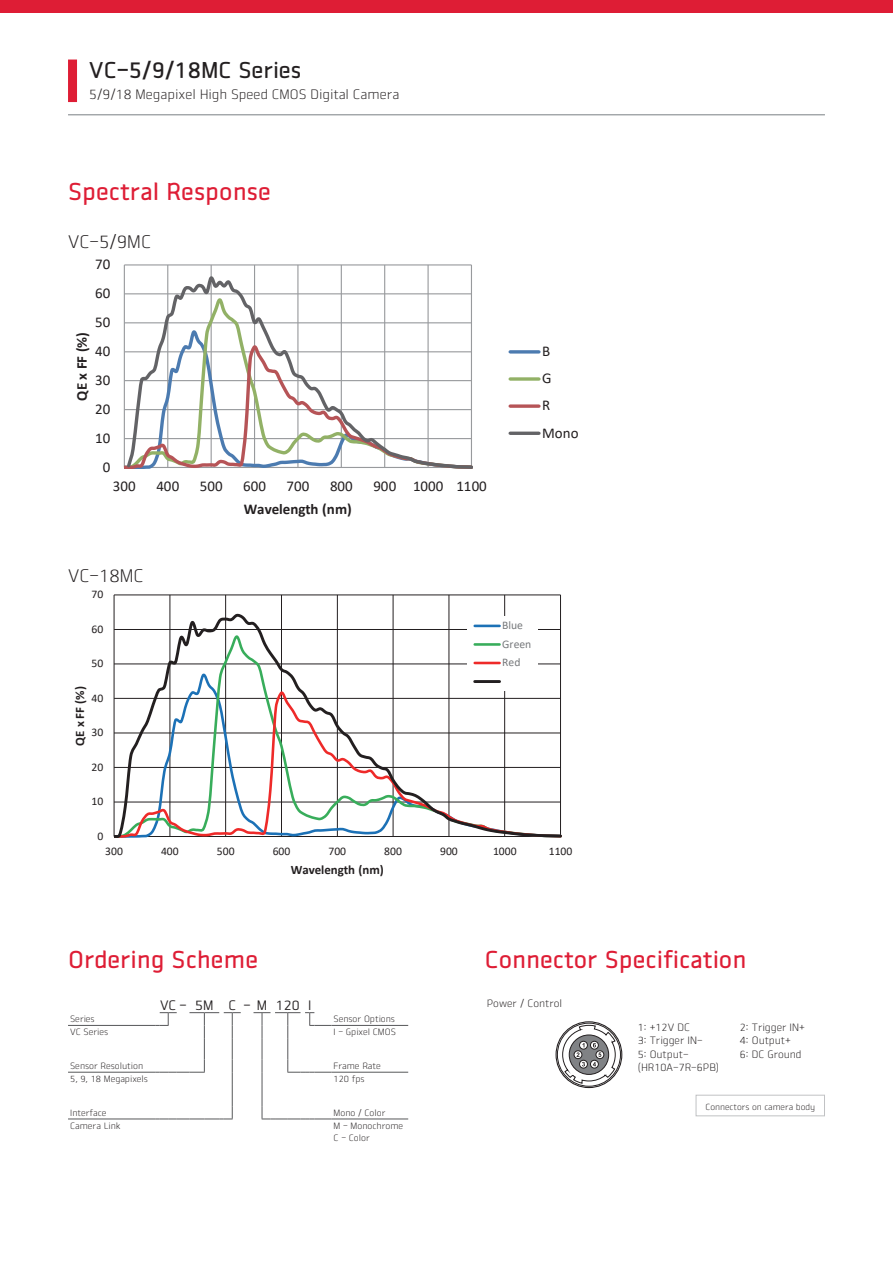
<style>
.page{position:relative;width:893px;height:1263px;background:#fff}
.page>*{position:absolute;margin:0;border:0;box-sizing:border-box;transform-origin:0 0}
.t1{font:24px "Vieworks B";color:#de1d35}
.t2{font:22.5px "Vieworks B";color:#231f20}
.Feature_Description{font:18px "Vieworks L";color:#231f20}
.t3{font:15px/27.2px "Calibri";color:#231f20}
.t4{font:700 15px "Calibri";color:#231f20}
.t5{font:13.5px "Vieworks L";color:#231f20}
.Ordering_Title{font:13.5px "Vieworks M";color:#231f20}
.t6{font:700 12.9px "Calibri";color:#231f20}
.t7{font:11.7px "Calibri";color:#231f20}
.t8{font:11.7px/18.6px "Calibri";letter-spacing:-.005em;color:#76787b}
.Connector_Descriptio{font:10.5px "Vieworks L";color:#231f20}
.Ordering_Tab{font:9px "Vieworks L";color:#231f20}
.t9{font:8.7px "Vieworks L";color:#231f20}
</style>
<div class="page">
<div style="left:0;top:0;width:893px;height:13px;background:#de1d35"></div>
<div style="left:68px;top:60px;width:9px;height:42px;background:#de1d35"></div>
<hr style="left:68px;top:115px;width:757px;height:1px;background:#797f84">
<hr style="left:68px;top:1025px;width:87px;height:1px;background:#57585a">
<hr style="left:68px;top:1072px;width:87px;height:1px;background:#57585a">
<hr style="left:68px;top:1118px;width:87px;height:1px;background:#57585a">
<hr style="left:331px;top:1118px;width:77px;height:1px;background:#57585a">
<hr style="left:331px;top:1072px;width:77px;height:1px;background:#57585a">
<svg style="left:254px;top:1012px;width:77px;height:107px"></svg>
<hr style="left:331px;top:1025px;width:77px;height:1px;background:#57585a">
<svg style="left:155px;top:1012px;width:86px;height:107px"></svg>
<hr style="left:124px;top:264px;width:347px;height:1px;background:#989a9d">
<hr style="left:167px;top:265px;width:1px;height:202px;background:#989a9d">
<hr style="left:211px;top:265px;width:1px;height:202px;background:#989a9d">
<hr style="left:254px;top:265px;width:1px;height:202px;background:#989a9d">
<hr style="left:297px;top:265px;width:1px;height:202px;background:#989a9d">
<hr style="left:341px;top:265px;width:1px;height:202px;background:#989a9d">
<hr style="left:384px;top:265px;width:1px;height:202px;background:#989a9d">
<hr style="left:427px;top:265px;width:2px;height:202px;background:#989a9d">
<hr style="left:471px;top:265px;width:1px;height:202px;background:#989a9d">
<hr style="left:124px;top:265px;width:1px;height:202px;background:#989a9d">
<svg style="left:125px;top:272px;width:348px;height:196px"></svg>
<svg style="left:510px;top:350px;width:29px;height:4px"></svg>
<svg style="left:510px;top:377px;width:29px;height:4px"></svg>
<svg style="left:510px;top:404px;width:29px;height:4px"></svg>
<hr style="left:510px;top:432px;width:29px;height:3px;background:#636366">
<hr style="left:114px;top:594px;width:446px;height:1px;background:#231f20">
<hr style="left:169px;top:595px;width:1px;height:241px;background:#231f20">
<hr style="left:225px;top:595px;width:1px;height:241px;background:#231f20">
<hr style="left:281px;top:595px;width:1px;height:241px;background:#231f20">
<hr style="left:337px;top:595px;width:1px;height:241px;background:#231f20">
<hr style="left:393px;top:595px;width:1px;height:241px;background:#231f20">
<hr style="left:448px;top:595px;width:1px;height:241px;background:#231f20">
<hr style="left:504px;top:595px;width:1px;height:241px;background:#231f20">
<hr style="left:560px;top:595px;width:1px;height:241px;background:#231f20">
<hr style="left:114px;top:595px;width:1px;height:241px;background:#231f20">
<svg style="left:114px;top:611px;width:447px;height:226px"></svg>
<div style="left:467px;top:617px;width:71px;height:74px;background:#fff"></div>
<hr style="left:475px;top:625px;width:25px;height:2px;background:#1c71b6">
<hr style="left:475px;top:643px;width:25px;height:3px;background:#38ad5b">
<hr style="left:475px;top:662px;width:25px;height:2px;background:#ee2a29">
<hr style="left:475px;top:680px;width:25px;height:3px;background:#231f20">
<div style="left:555px;top:1021px;width:67px;height:67px;border:1px solid #231f20;border-radius:50%"></div>
<div style="left:557px;top:1023px;width:64px;height:63px;border:1px solid #231f20;border-radius:50%"></div>
<svg style="left:562px;top:1025px;width:54px;height:59px"></svg>
<div style="left:696px;top:1095px;width:129px;height:21px;border:1px solid #c1c2c4"></div>
<h2 class="t2" style="left:89px;top:57px;width:214px">VC-5/9/18MC Series</h2>
<h3 class="t5" style="left:89px;top:87px;width:311px">5/9/18 Megapixel High Speed CMOS Digital Camera</h3>
<h1 class="t1" style="left:68px;top:177px;width:204px">Spectral Response</h1>
<p class="Feature_Description" style="left:68px;top:231px;width:85px">VC-5/9MC</p>
<p class="t3" style="left:95px;top:250px;width:17px">70</p>
<p class="t3" style="left:95px;top:279px;width:17px">60</p>
<p class="t3" style="left:95px;top:308px;width:17px">50</p>
<p class="t4" style="left:71px;top:401px;width:70px;rotate:-90deg">QE x FF (%)</p>
<p class="t3" style="left:95px;top:337px;width:17px">40</p>
<p class="t3" style="left:95px;top:366px;width:17px">30</p>
<p class="t3" style="left:95px;top:395px;width:17px">20</p>
<p class="t3" style="left:95px;top:424px;width:17px">10</p>
<p class="t3" style="left:103px;top:453px;width:9px">0</p>
<p class="t3" style="left:113px;top:472px;width:24px">300</p>
<p class="t3" style="left:156px;top:472px;width:24px">400</p>
<p class="t3" style="left:200px;top:472px;width:24px">500</p>
<p class="t3" style="left:243px;top:472px;width:24px">600</p>
<p class="t3" style="left:287px;top:472px;width:24px">700</p>
<p class="t3" style="left:330px;top:472px;width:24px">800</p>
<p class="t3" style="left:373px;top:472px;width:115px">900 1000 1100</p>
<p class="t4" style="left:244px;top:498px;width:110px">Wavelength (nm)</p>
<p class="t3" style="left:542px;top:337px;width:38px">B<br>G<br>R<br>Mono</p>
<p class="Feature_Description" style="left:68px;top:565px;width:77px">VC-18MC</p>
<p class="t7" style="left:92px;top:586px;width:13px">70</p>
<p class="t7" style="left:92px;top:621px;width:13px">60</p>
<p class="t7" style="left:92px;top:655px;width:13px">50</p>
<p class="t6" style="left:71px;top:745px;width:61px;rotate:-90deg">QE x FF (%)</p>
<p class="t7" style="left:92px;top:690px;width:13px">40</p>
<p class="t7" style="left:92px;top:724px;width:13px">30</p>
<p class="t7" style="left:92px;top:759px;width:13px">20</p>
<p class="t7" style="left:92px;top:793px;width:13px">10</p>
<p class="t7" style="left:97px;top:828px;width:7px">0</p>
<p class="t8" style="left:502px;top:616px;width:31px">Blue<br>Green<br>Red</p>
<p class="t7" style="left:105px;top:843px;width:19px">300</p>
<p class="t7" style="left:161px;top:843px;width:19px">400</p>
<p class="t7" style="left:217px;top:843px;width:19px">500</p>
<p class="t7" style="left:273px;top:843px;width:19px">600</p>
<p class="t7" style="left:328px;top:843px;width:19px">700</p>
<p class="t7" style="left:384px;top:843px;width:19px">800</p>
<p class="t7" style="left:440px;top:843px;width:19px">900</p>
<p class="t7" style="left:493px;top:843px;width:25px">1000</p>
<p class="t7" style="left:549px;top:843px;width:25px">1100</p>
<p class="t6" style="left:291px;top:861px;width:95px">Wavelength (nm)</p>
<h1 class="t1" style="left:68px;top:946px;width:192px">Ordering Scheme</h1>
<h1 class="t1" style="left:485px;top:946px;width:263px">Connector Specification</h1>
<p class="Ordering_Title" style="left:160px;top:997px;width:28px">VC -</p>
<p class="Ordering_Title" style="left:195px;top:997px;width:20px">5M</p>
<p class="Ordering_Title" style="left:228px;top:997px;width:9px">C</p>
<p class="Ordering_Title" style="left:243px;top:997px;width:25px">- M</p>
<p class="Ordering_Title" style="left:276px;top:997px;width:25px">120</p>
<p class="Ordering_Title" style="left:308px;top:997px;width:5px">I</p>
<p class="Ordering_Tab" style="left:70px;top:1014px;width:26px">Series</p>
<p class="Ordering_Tab" style="left:334px;top:1014px;width:63px">Sensor Options</p>
<p class="Ordering_Tab" style="left:70px;top:1027px;width:40px">VC Series</p>
<p class="Ordering_Tab" style="left:334px;top:1027px;width:64px">I - Gpixel CMOS</p>
<p class="Ordering_Tab" style="left:70px;top:1061px;width:74px">Sensor Resolution</p>
<p class="Ordering_Tab" style="left:334px;top:1061px;width:49px">Frame Rate</p>
<p class="Ordering_Tab" style="left:70px;top:1073px;width:79px">5, 9, 18 Megapixels</p>
<p class="Ordering_Tab" style="left:334px;top:1073px;width:33px">120 fps</p>
<p class="Ordering_Tab" style="left:70px;top:1107px;width:38px">Interface</p>
<p class="Ordering_Tab" style="left:334px;top:1107px;width:53px">Mono / Color</p>
<p class="Ordering_Tab" style="left:70px;top:1120px;width:52px">Camera Link</p>
<p class="Ordering_Tab" style="left:334px;top:1120px;width:71px">M - Monochrome</p>
<p class="Ordering_Tab" style="left:334px;top:1132px;width:38px">C - Color</p>
<p class="Connector_Descriptio" style="left:487px;top:998px;width:77px">Power / Control</p>
<p class="Connector_Descriptio" style="left:638px;top:1021px;width:54px">1: +12V DC</p>
<p class="Connector_Descriptio" style="left:740px;top:1021px;width:67px">2: Trigger IN+</p>
<p class="Connector_Descriptio" style="left:638px;top:1035px;width:66px">3: Trigger IN-</p>
<p class="Connector_Descriptio" style="left:740px;top:1035px;width:52px">4: Output+</p>
<p class="Connector_Descriptio" style="left:638px;top:1048px;width:52px">5: Output-</p>
<p class="Connector_Descriptio" style="left:740px;top:1048px;width:63px">6: DC Ground</p>
<p class="Connector_Descriptio" style="left:638px;top:1062px;width:83px">(HR10A-7R-6PB)</p>
<p class="t9" style="left:705px;top:1102px;width:111px">Connectors on camera body</p>
</div>
